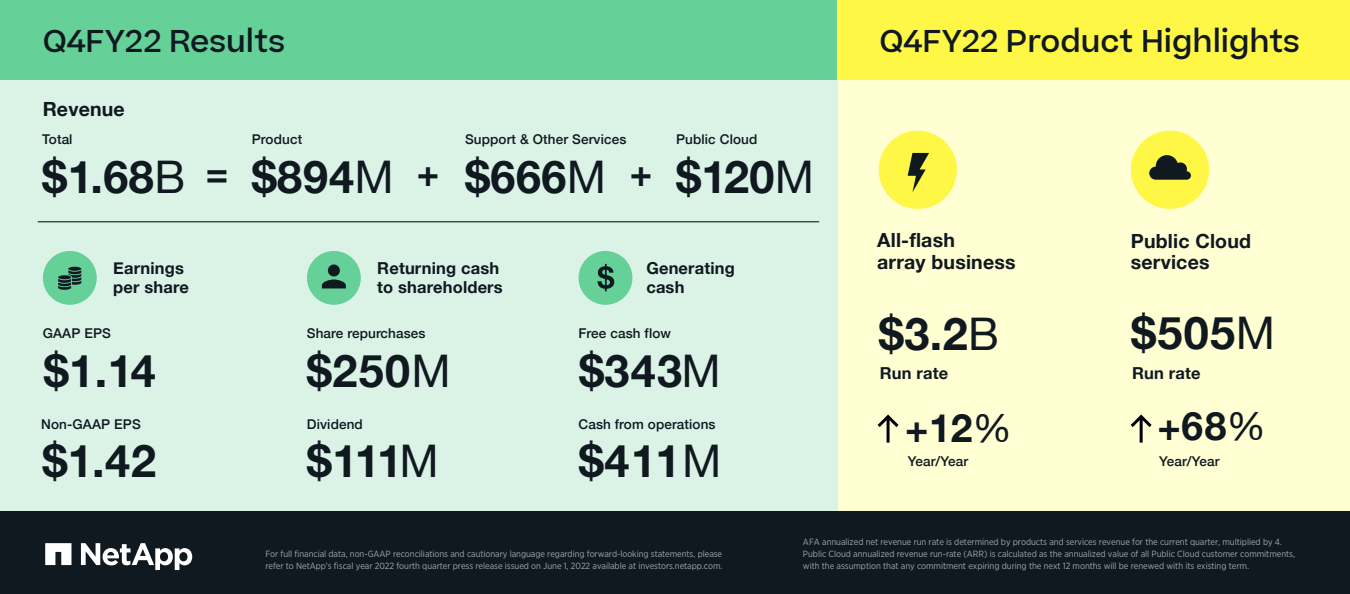
<style>
.page{position:relative;width:1350px;height:594px;background:#fff}
.page>*{position:absolute;margin:0;border:0;box-sizing:border-box;transform-origin:0 0}
.t1{font:700 45px/89.6px "Helvetica Neue";letter-spacing:.02em;color:#101820}
.t2{font:700 39px "Helvetica Neue";color:#101820}
.t3{font:700 37.5px "Helvetica Neue";color:#101820}
.t4{font:500 30px "Beatrice";color:#101820}
.t5{font:700 19.5px/21.5px "Helvetica Neue";letter-spacing:.01em;color:#101820}
.t6{font:700 16.5px/19.5px "Helvetica Neue";letter-spacing:.01em;color:#101820}
.t7{font:500 13.5px "Helvetica Neue";letter-spacing:.01em;color:#101820}
.t8{font:9px/12px "Gotham Narrow";letter-spacing:-.005em;color:#a3a7a9}
.s1{font-weight:400}
</style>
<div class="page">
<div style="left:838px;top:0;width:512px;height:523px;background:#ffffd3"></div>
<div style="left:0;top:0;width:838px;height:518px;background:#daf3e6"></div>
<div style="left:0;top:0;width:867px;height:80px;background:#65d097"></div>
<div style="left:838px;top:0;width:512px;height:80px;background:#fff746"></div>
<div style="left:0;top:512px;width:1350px;height:82px;background:#101820"></div>
<svg style="left:81px;top:543px;width:111px;height:27px"></svg>
<svg style="left:45px;top:543px;width:27px;height:22px"></svg>
<div style="left:43px;top:251px;width:54px;height:54px;background:#65d097;border-radius:50%"></div>
<div style="left:307px;top:251px;width:54px;height:54px;background:#65d097;border-radius:50%"></div>
<div style="left:579px;top:251px;width:53px;height:54px;background:#65d097;border-radius:50%"></div>
<div style="left:879px;top:131px;width:78px;height:78px;background:#fff746;border-radius:50%"></div>
<div style="left:1131px;top:131px;width:78px;height:78px;background:#fff746;border-radius:50%"></div>
<svg style="left:908px;top:153px;width:21px;height:39px"></svg>
<svg style="left:597px;top:264px;width:17px;height:27px"></svg>
<svg style="left:58px;top:267px;width:23px;height:23px"></svg>
<hr style="left:38px;top:222px;width:781px;height:1px;background:#00000b">
<svg style="left:878px;top:414px;width:21px;height:29px"></svg>
<svg style="left:1131px;top:414px;width:21px;height:29px"></svg>
<svg style="left:322px;top:264px;width:24px;height:24px"></svg>
<svg style="left:1149px;top:155px;width:42px;height:25px"></svg>
<h3 class="t4" style="left:43px;top:22px;width:244px">Q4FY22 Results</h3>
<h3 class="t4" style="left:879px;top:22px;width:422px">Q4FY22 Product Highlights</h3>
<h3 class="t5" style="left:43px;top:99px;width:84px">Revenue</h3>
<h3 class="t7" style="left:42px;top:129px;width:32px">Total</h3>
<h1 class="t1" style="left:42px;top:134px;width:144px">$1.68<span class="s1">B</span></h1>
<h3 class="t7" style="left:676px;top:128px;width:83px">Public Cloud</h3>
<h3 class="t7" style="left:465px;top:129px;width:163px">Support &amp; Other Services</h3>
<h1 class="t1" style="left:465px;top:134px;width:143px">$666<span class="s1">M</span></h1>
<h3 class="t7" style="left:252px;top:129px;width:52px">Product</h3>
<h1 class="t1" style="left:252px;top:134px;width:143px">$894<span class="s1">M</span></h1>
<h3 class="t3" style="left:206px;top:143px;width:24px">=</h3>
<h3 class="t3" style="left:417px;top:143px;width:24px">+</h3>
<h1 class="t1" style="left:630px;top:134px;width:186px"><sup>+</sup> $120<span class="s1">M</span></h1>
<h3 class="t6" style="left:113px;top:259px;width:77px">Earnings per share</h3>
<h3 class="t6" style="left:377px;top:259px;width:127px">Returning cash to shareholders</h3>
<h3 class="t6" style="left:646px;top:259px;width:90px">Generating cash</h3>
<h3 class="t7" style="left:43px;top:323px;width:70px">GAAP EPS</h3>
<h3 class="t7" style="left:307px;top:323px;width:120px">Share repurchases</h3>
<h3 class="t7" style="left:578px;top:323px;width:94px">Free cash flow</h3>
<h1 class="t1" style="left:42px;top:327px;width:115px">$1.14 $1.42</h1>
<h1 class="t1" style="left:307px;top:327px;width:145px">$250<span class="s1">M </span>$111<span class="s1">M</span></h1>
<h1 class="t1" style="left:579px;top:327px;width:143px">$343<span class="s1">M</span></h1>
<h3 class="t7" style="left:578px;top:414px;width:139px">Cash from operations</h3>
<h3 class="t7" style="left:41px;top:414px;width:101px">Non-GAAP EPS</h3>
<h3 class="t7" style="left:307px;top:414px;width:57px">Dividend</h3>
<h1 class="t1" style="left:579px;top:417px;width:144px">$411<span class="s1">M</span></h1>
<h3 class="t5" style="left:877px;top:230px;width:140px">All-flash<br>array business</h3>
<h3 class="t5" style="left:1131px;top:231px;width:122px">Public Cloud services</h3>
<h1 class="t1" style="left:879px;top:291px;width:122px">$3.2<span class="s1">B</span></h1>
<h1 class="t1" style="left:1131px;top:289px;width:145px">$505<span class="s1">M</span></h1>
<h3 class="t6" style="left:880px;top:363px;width:70px">Run rate</h3>
<h3 class="t6" style="left:1132px;top:364px;width:70px">Run rate</h3>
<h2 class="t2" style="left:905px;top:397px;width:108px">+12<span class="s1">%</span></h2>
<h2 class="t2" style="left:1158px;top:396px;width:110px">+68<span class="s1">%</span></h2>
<h3 class="t7" style="left:908px;top:451px;width:62px">Year/Year</h3>
<h3 class="t7" style="left:1159px;top:451px;width:62px">Year/Year</h3>
<p class="t8" style="left:265px;top:548px;width:459px">For full financial data, non-GAAP reconciliations and cautionary language regarding forward-looking statements, please refer to NetApp’s fiscal year 2022 fourth quarter press release issued on June 1, 2022 available at investors.netapp.com.</p>
<p class="t8" style="left:803px;top:536px;width:494px">AFA annualized net revenue run rate is determined by products and services revenue for the current quarter, multiplied by 4.<br>Public Cloud annualized revenue run-rate (ARR) is calculated as the annualized value of all Public Cloud customer commitments, with the assumption that any commitment expiring during the next 12 months will be renewed with its existing term.</p>
</div>
